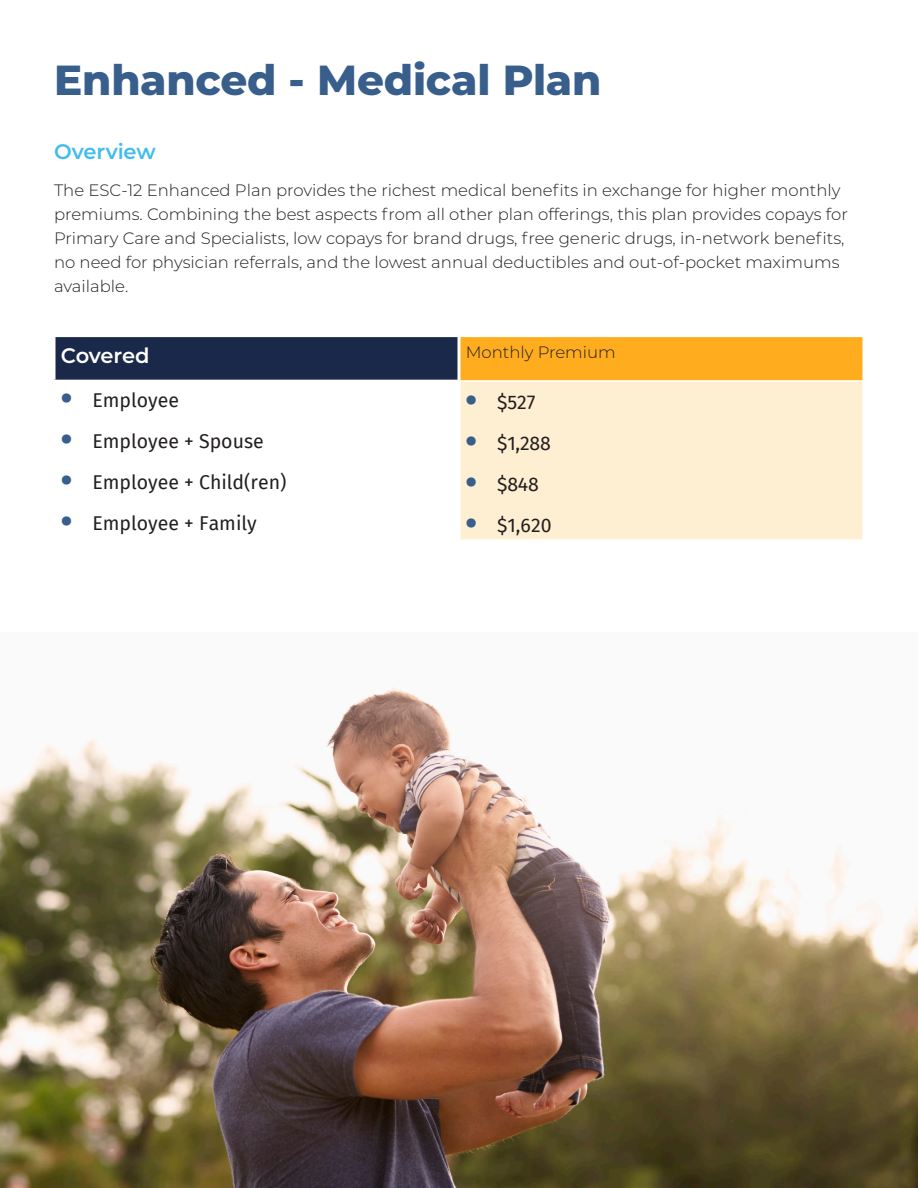
<style>
.page{position:relative;width:918px;height:1188px;background:#fff}
.page>*{position:absolute;margin:0;border:0;box-sizing:border-box;transform-origin:0 0}
.General_Copy{font:800 42px "Montserrat";letter-spacing:-.005em;color:#385e8c}
.General_Copy-2{font:600 21px "Montserrat";letter-spacing:-.01em;color:#40bded}
.General_Copy-3{font:600 21px "Montserrat";letter-spacing:-.015em;color:#fff}
.t1{font:19.5px "Fira Sans";color:#231f20}
.General_Copy-4{font:300 16.5px/24px "Montserrat";color:#231f20}
.s1{font-family:"Montserrat";font-weight:800;font-size:31.95px;color:#385e8c}
</style>
<div class="page">
<img style="left:0;top:687px;width:918px;height:501px">
<div style="left:55px;top:336px;width:403px;height:44px;background:#1a294a"></div>
<hr style="left:54px;top:336px;width:405px;height:1px;background:#fff">
<hr style="left:54px;top:337px;width:2px;height:43px;background:#fff">
<div style="left:460px;top:336px;width:403px;height:45px;background:#ffad1f"></div>
<div style="left:460px;top:381px;width:403px;height:159px;background:#ffefd2"></div>
<hr style="left:459px;top:336px;width:405px;height:1px;background:#fff">
<hr style="left:862px;top:337px;width:2px;height:43px;background:#fff">
<hr style="left:459px;top:380px;width:405px;height:2px;background:#fff">
<hr style="left:862px;top:382px;width:2px;height:157px;background:#fff">
<hr style="left:459px;top:539px;width:405px;height:2px;background:#fff">
<p class="General_Copy" style="left:54px;top:49px;width:549px">Enhanced - Medical Plan</p>
<p class="General_Copy-2" style="left:54px;top:136px;width:103px">Overview</p>
<p class="General_Copy-4" style="left:54px;top:178px;width:795px">The ESC-12 Enhanced Plan provides the richest medical benefits in exchange for higher monthly premiums. Combining the best aspects from all other plan offerings, this plan provides copays for Primary Care and Specialists, low copays for brand drugs, free generic drugs, in-network benefits, no need for physician referrals, and the lowest annual deductibles and out-of-pocket maximums available.</p>
<p class="General_Copy-3" style="left:61px;top:340px;width:90px">Covered</p>
<p class="t1" style="left:60px;top:386px;width:120px"><span class="s1">•</span> Employee</p>
<p class="t1" style="left:60px;top:427px;width:205px"><span class="s1">•</span> Employee + Spouse</p>
<p class="t1" style="left:60px;top:468px;width:228px"><span class="s1">•</span> Employee + Child(ren)</p>
<p class="t1" style="left:60px;top:509px;width:198px"><span class="s1">•</span> Employee + Family</p>
<p class="General_Copy-4" style="left:466px;top:340px;width:151px">Monthly Premium</p>
<p class="t1" style="left:465px;top:387px;width:72px"><span class="s1">•</span> $527</p>
<p class="t1" style="left:465px;top:428px;width:87px"><span class="s1">•</span> $1,288</p>
<p class="t1" style="left:465px;top:469px;width:75px"><span class="s1">•</span> $848</p>
<p class="t1" style="left:465px;top:510px;width:88px"><span class="s1">•</span> $1,620</p>
</div>
